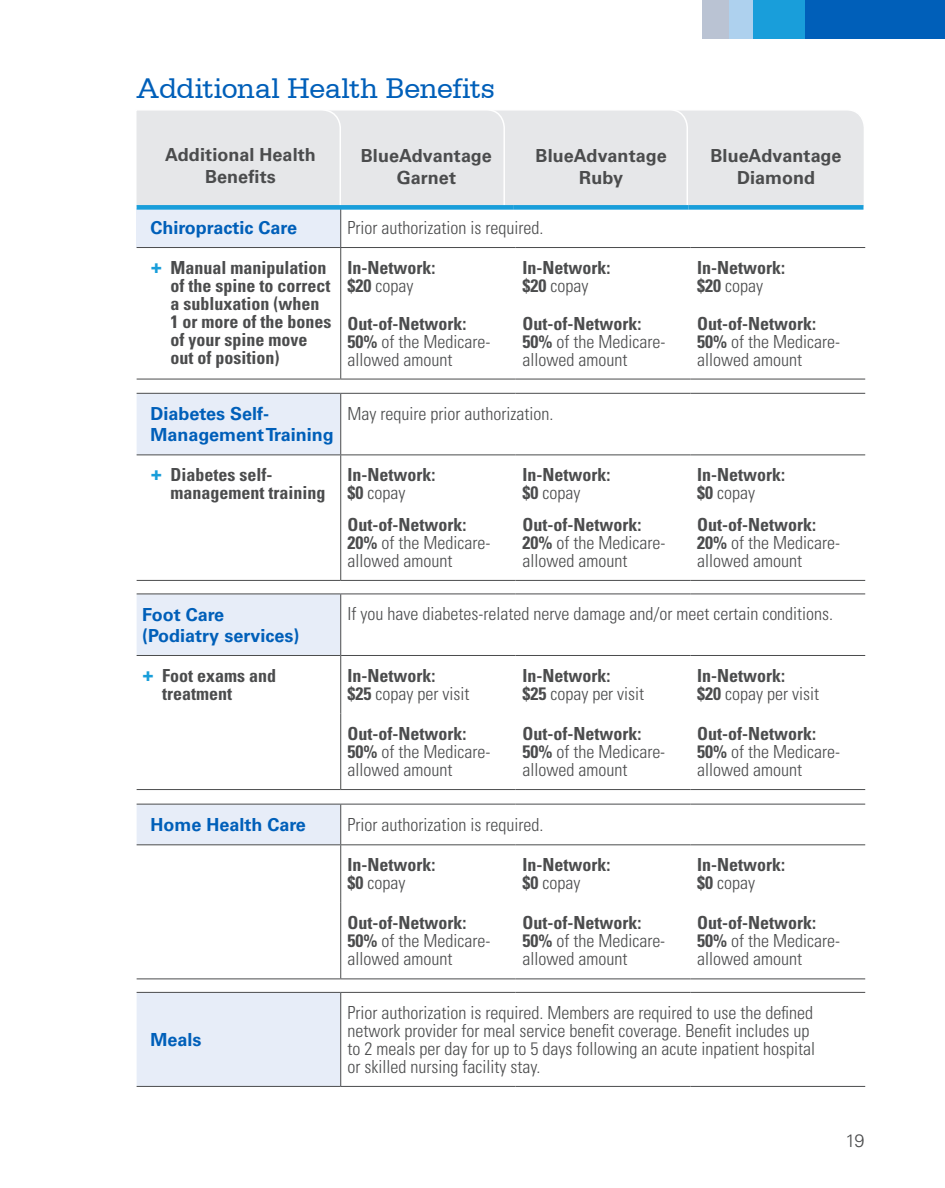
<style>
.page{position:relative;width:945px;height:1188px;background:#fff}
.page>*{position:absolute;margin:0;border:0;box-sizing:border-box;transform-origin:0 0}
.t1{font:30px "Serifa BT";letter-spacing:-.01em;color:#005fb9}
.t2{font:300 condensed 18px/18px "Univers LT Std";color:#4b4c4d}
.t3{font:700 condensed 18px/18px "Univers LT Std";color:#4b4c4d}
.t4{font:700 18px/21px "Univers LT Std";color:#005fb9}
.t5{font:700 18px/21.8px "Univers LT Std";letter-spacing:.005em;color:#4b4c4d;text-align:center}
.t6{font:300 18px "Univers LT Std";color:#4b4c4d}
.s1{font-weight:900;font-stretch:normal;color:#199eda}
.s2{font-weight:300}
.s3{font-weight:700}
</style>
<div class="page">
<div style="left:805px;top:0;width:140px;height:39px;background:#005fb9"></div>
<div style="left:753px;top:0;width:52px;height:39px;background:#199eda"></div>
<div style="left:728px;top:0;width:25px;height:39px;background:#aed1ee"></div>
<div style="left:702px;top:0;width:26px;height:39px;background:#bac3d3"></div>
<div style="left:137px;top:207px;width:204px;height:41px;background:#e7edf8"></div>
<hr style="left:341px;top:247px;width:175px;height:1px;background:#4b4c4d">
<hr style="left:516px;top:247px;width:174px;height:1px;background:#4b4c4d">
<hr style="left:690px;top:247px;width:175px;height:1px;background:#4b4c4d">
<hr style="left:340px;top:248px;width:1px;height:131px;background:#4b4c4d">
<hr style="left:137px;top:247px;width:204px;height:1px;background:#4b4c4d">
<hr style="left:137px;top:379px;width:204px;height:1px;background:#4b4c4d">
<hr style="left:341px;top:379px;width:175px;height:1px;background:#4b4c4d">
<hr style="left:516px;top:379px;width:174px;height:1px;background:#4b4c4d">
<hr style="left:690px;top:379px;width:175px;height:1px;background:#4b4c4d">
<hr style="left:340px;top:207px;width:1px;height:40px;background:#4b4c4d">
<svg style="left:137px;top:805px;width:204px;height:281px"></svg>
<hr style="left:341px;top:804px;width:175px;height:1px;background:#4b4c4d">
<hr style="left:516px;top:804px;width:174px;height:1px;background:#4b4c4d">
<hr style="left:690px;top:804px;width:175px;height:1px;background:#4b4c4d">
<hr style="left:341px;top:844px;width:175px;height:1px;background:#4b4c4d">
<hr style="left:516px;top:844px;width:174px;height:1px;background:#4b4c4d">
<hr style="left:690px;top:844px;width:175px;height:1px;background:#4b4c4d">
<hr style="left:340px;top:903px;width:1px;height:76px;background:#4b4c4d">
<hr style="left:340px;top:845px;width:1px;height:58px;background:#4b4c4d">
<hr style="left:137px;top:804px;width:204px;height:1px;background:#4b4c4d">
<hr style="left:137px;top:979px;width:204px;height:1px;background:#4b4c4d">
<hr style="left:137px;top:992px;width:204px;height:1px;background:#4b4c4d">
<hr style="left:137px;top:844px;width:204px;height:1px;background:#4b4c4d">
<hr style="left:341px;top:979px;width:175px;height:1px;background:#4b4c4d">
<hr style="left:516px;top:979px;width:174px;height:1px;background:#4b4c4d">
<hr style="left:690px;top:979px;width:175px;height:1px;background:#4b4c4d">
<hr style="left:341px;top:992px;width:175px;height:1px;background:#4b4c4d">
<hr style="left:516px;top:992px;width:174px;height:1px;background:#4b4c4d">
<hr style="left:690px;top:992px;width:175px;height:1px;background:#4b4c4d">
<hr style="left:137px;top:1086px;width:204px;height:1px;background:#4b4c4d">
<hr style="left:341px;top:1086px;width:175px;height:1px;background:#4b4c4d">
<hr style="left:516px;top:1086px;width:174px;height:1px;background:#4b4c4d">
<hr style="left:690px;top:1086px;width:175px;height:1px;background:#4b4c4d">
<hr style="left:340px;top:805px;width:1px;height:39px;background:#4b4c4d">
<hr style="left:340px;top:993px;width:1px;height:93px;background:#4b4c4d">
<div style="left:136px;top:110px;width:728px;height:99px;background:#e6e7e9"></div>
<div style="left:137px;top:205px;width:202px;height:5px;background:#199eda"></div>
<div style="left:339px;top:205px;width:175px;height:5px;background:#199eda"></div>
<div style="left:514px;top:205px;width:175px;height:5px;background:#199eda"></div>
<div style="left:689px;top:205px;width:174px;height:5px;background:#199eda"></div>
<svg style="left:137px;top:394px;width:204px;height:261px"></svg>
<hr style="left:137px;top:393px;width:204px;height:1px;background:#4b4c4d">
<hr style="left:341px;top:393px;width:175px;height:1px;background:#4b4c4d">
<hr style="left:516px;top:393px;width:174px;height:1px;background:#4b4c4d">
<hr style="left:690px;top:393px;width:175px;height:1px;background:#4b4c4d">
<hr style="left:340px;top:714px;width:1px;height:75px;background:#4b4c4d">
<hr style="left:341px;top:455px;width:175px;height:1px;background:#4b4c4d">
<hr style="left:516px;top:455px;width:174px;height:1px;background:#4b4c4d">
<hr style="left:690px;top:455px;width:175px;height:1px;background:#4b4c4d">
<hr style="left:340px;top:455px;width:1px;height:125px;background:#4b4c4d">
<hr style="left:137px;top:580px;width:204px;height:1px;background:#4b4c4d">
<hr style="left:341px;top:580px;width:175px;height:1px;background:#4b4c4d">
<hr style="left:516px;top:580px;width:174px;height:1px;background:#4b4c4d">
<hr style="left:690px;top:580px;width:175px;height:1px;background:#4b4c4d">
<hr style="left:137px;top:594px;width:204px;height:1px;background:#4b4c4d">
<hr style="left:341px;top:594px;width:175px;height:1px;background:#4b4c4d">
<hr style="left:516px;top:594px;width:174px;height:1px;background:#4b4c4d">
<hr style="left:690px;top:594px;width:175px;height:1px;background:#4b4c4d">
<hr style="left:137px;top:789px;width:204px;height:1px;background:#4b4c4d">
<hr style="left:341px;top:789px;width:175px;height:1px;background:#4b4c4d">
<hr style="left:516px;top:789px;width:174px;height:1px;background:#4b4c4d">
<hr style="left:690px;top:789px;width:175px;height:1px;background:#4b4c4d">
<hr style="left:137px;top:455px;width:204px;height:1px;background:#4b4c4d">
<hr style="left:137px;top:655px;width:203px;height:1px;background:#4b4c4d">
<hr style="left:341px;top:655px;width:175px;height:1px;background:#4b4c4d">
<hr style="left:516px;top:655px;width:174px;height:1px;background:#4b4c4d">
<hr style="left:690px;top:655px;width:175px;height:1px;background:#4b4c4d">
<hr style="left:340px;top:394px;width:1px;height:61px;background:#4b4c4d">
<hr style="left:340px;top:594px;width:1px;height:61px;background:#4b4c4d">
<hr style="left:340px;top:655px;width:1px;height:59px;background:#4b4c4d">
<h2 class="t1" style="left:137px;top:71px;width:360px">Additional Health Benefits</h2>
<p class="t5" style="left:165px;top:144px;width:152px">Additional Health<br>Benefits</p>
<p class="t5" style="left:361px;top:145px;width:133px">BlueAdvantage<br>Garnet</p>
<p class="t5" style="left:536px;top:145px;width:133px">BlueAdvantage<br>Ruby</p>
<p class="t5" style="left:710px;top:145px;width:133px">BlueAdvantage<br>Diamond</p>
<p class="t4" style="left:150px;top:217px;width:148px">Chiropractic Care</p>
<p class="t2" style="left:348px;top:218px;width:197px">Prior authorization is required.</p>
<p class="t3" style="left:171px;top:259px;width:162px;text-indent:-20px"><span class="s1">+</span> Manual manipulation of the spine to correct a subluxation (when<br>1 or more of the bones of your spine move out of position)</p>
<p class="t3" style="left:348px;top:259px;width:90px">In-Network: $20 <span class="s2">copay</span></p>
<p class="t3" style="left:522px;top:259px;width:90px">In-Network: $20 <span class="s2">copay</span></p>
<p class="t2" style="left:522px;top:314px;width:144px"><span class="s3">Out-of-Network:<br>50%</span> of the Medicare&shy;allowed amount</p>
<p class="t2" style="left:348px;top:314px;width:144px"><span class="s3">Out-of-Network:<br>50%</span> of the Medicare&shy;allowed amount</p>
<p class="t4" style="left:150px;top:403px;width:185px">Diabetes Self-<br>Management Training</p>
<p class="t2" style="left:348px;top:405px;width:207px">May require prior authorization.</p>
<p class="t3" style="left:171px;top:466px;width:156px;text-indent:-20px"><span class="s1">+</span> Diabetes self&shy;management training</p>
<p class="t3" style="left:348px;top:466px;width:90px">In-Network: $0 <span class="s2">copay</span></p>
<p class="t2" style="left:348px;top:516px;width:144px"><span class="s3">Out-of-Network:<br>20%</span> of the Medicare&shy;allowed amount</p>
<p class="t3" style="left:522px;top:466px;width:90px">In-Network: $0 <span class="s2">copay</span></p>
<p class="t2" style="left:522px;top:516px;width:144px"><span class="s3">Out-of-Network:<br>20%</span> of the Medicare&shy;allowed amount</p>
<p class="t3" style="left:697px;top:259px;width:90px">In-Network: $20 <span class="s2">copay</span></p>
<p class="t2" style="left:697px;top:314px;width:144px"><span class="s3">Out-of-Network:<br>50%</span> of the Medicare&shy;allowed amount</p>
<p class="t3" style="left:697px;top:466px;width:90px">In-Network: $0 <span class="s2">copay</span></p>
<p class="t2" style="left:697px;top:516px;width:144px"><span class="s3">Out-of-Network:<br>20%</span> of the Medicare&shy;allowed amount</p>
<p class="t4" style="left:142px;top:604px;width:159px">Foot Care (Podiatry services)</p>
<p class="t2" style="left:348px;top:605px;width:487px">If you have diabetes-related nerve damage and/or meet certain conditions.</p>
<p class="t3" style="left:162px;top:667px;width:115px;text-indent:-20px"><span class="s1">+</span> Foot exams and treatment</p>
<p class="t3" style="left:348px;top:667px;width:123px">In-Network:<br>$25 <span class="s2">copay per visit</span></p>
<p class="t3" style="left:522px;top:667px;width:123px">In-Network:<br>$25 <span class="s2">copay per visit</span></p>
<p class="t3" style="left:697px;top:667px;width:123px">In-Network:<br>$20 <span class="s2">copay per visit</span></p>
<p class="t2" style="left:348px;top:725px;width:144px"><span class="s3">Out-of-Network:<br>50%</span> of the Medicare&shy;allowed amount</p>
<p class="t2" style="left:522px;top:725px;width:144px"><span class="s3">Out-of-Network:<br>50%</span> of the Medicare&shy;allowed amount</p>
<p class="t2" style="left:697px;top:725px;width:144px"><span class="s3">Out-of-Network:<br>50%</span> of the Medicare&shy;allowed amount</p>
<p class="t4" style="left:150px;top:814px;width:157px">Home Health Care</p>
<p class="t2" style="left:348px;top:815px;width:197px">Prior authorization is required.</p>
<p class="t3" style="left:348px;top:856px;width:90px">In-Network: $0 <span class="s2">copay</span></p>
<p class="t3" style="left:522px;top:856px;width:90px">In-Network: $0 <span class="s2">copay</span></p>
<p class="t3" style="left:697px;top:856px;width:90px">In-Network: $0 <span class="s2">copay</span></p>
<p class="t2" style="left:348px;top:914px;width:144px"><span class="s3">Out-of-Network:<br>50%</span> of the Medicare&shy;allowed amount</p>
<p class="t2" style="left:522px;top:914px;width:144px"><span class="s3">Out-of-Network:<br>50%</span> of the Medicare&shy;allowed amount</p>
<p class="t2" style="left:697px;top:914px;width:144px"><span class="s3">Out-of-Network:<br>50%</span> of the Medicare&shy;allowed amount</p>
<p class="t4" style="left:150px;top:1029px;width:53px">Meals</p>
<p class="t2" style="left:348px;top:1004px;width:469px">Prior authorization is required. Members are required to use the defined network provider for meal service benefit coverage. Benefit includes up to 2 meals per day for up to 5 days following an acute inpatient hospital or skilled nursing facility stay.</p>
<p class="t6" style="left:845px;top:1130px;width:21px">19</p>
</div>
